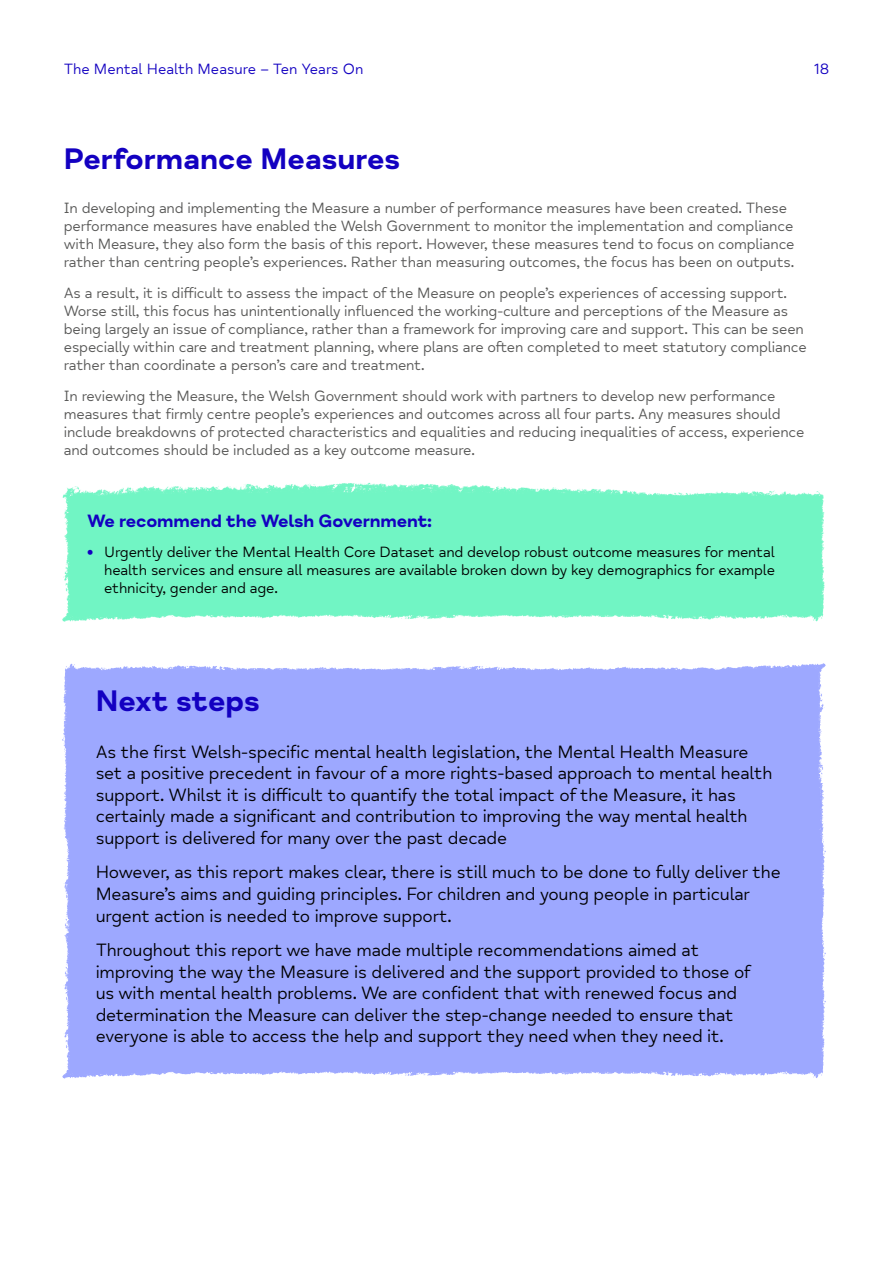
<style>
.page{position:relative;width:893px;height:1263px;background:#fff}
.page>*{position:absolute;margin:0;border:0;box-sizing:border-box;transform-origin:0 0}
.t1{font:700 30px "Mind Meridian";color:#1300c1}
.t2{font:18px/21.6px "Mind Meridian";letter-spacing:-.01em;color:#000}
.t3{font:700 18px "Mind Meridian";letter-spacing:-.01em;color:#1300c1}
.t4{font:15px/18px "Mind Meridian";letter-spacing:-.01em;color:#575756}
.t5{font:15px/18px "Mind Meridian";letter-spacing:-.01em;color:#000;text-align:justify}
.t6{font:15px "Mind Meridian";color:#1300c1}
.s1{font-weight:700;color:#1300c1}
</style>
<div class="page">
<img style="left:62px;top:574px;width:763px;height:48px">
<img style="left:62px;top:482px;width:763px;height:92px">
<img style="left:62px;top:1017px;width:763px;height:62px">
<div style="left:64px;top:838px;width:762px;height:78px;background:#9da8ff"></div>
<div style="left:62px;top:663px;width:764px;height:175px;background:#9da8ff"></div>
<p class="t6" style="left:64px;top:61px;width:301px">The Mental Health Measure – Ten Years On</p>
<p class="t6" style="left:814px;top:61px;width:17px">18</p>
<h1 class="t1" style="left:64px;top:141px;width:338px">Performance Measures</h1>
<p class="t4" style="left:64px;top:200px;width:732px">In developing and implementing the Measure a number of performance measures have been created. These performance measures have enabled the Welsh Government to monitor the implementation and compliance with Measure, they also form the basis of this report. However, these measures tend to focus on compliance rather than centring people’s experiences. Rather than measuring outcomes, the focus has been on outputs.</p>
<p class="t4" style="left:64px;top:284px;width:745px">As a result, it is difficult to assess the impact of the Measure on people’s experiences of accessing support.<br>Worse still, this focus has unintentionally influenced the working-culture and perceptions of the Measure as being largely an issue of compliance, rather than a framework for improving care and support. This can be seen especially within care and treatment planning, where plans are often completed to meet statutory compliance rather than coordinate a person’s care and treatment.</p>
<p class="t4" style="left:64px;top:387px;width:742px">In reviewing the Measure, the Welsh Government should work with partners to develop new performance measures that firmly centre people’s experiences and outcomes across all four parts. Any measures should include breakdowns of protected characteristics and equalities and reducing inequalities of access, experience and outcomes should be included as a key outcome measure.</p>
<p class="t3" style="left:87px;top:510px;width:347px">We recommend the Welsh Government:</p>
<p class="t5" style="left:104px;top:544px;width:672px;text-indent:-17px"><span class="s1">•</span> Urgently deliver the Mental Health Core Dataset and develop robust outcome measures for mental health services and ensure all measures are available broken down by key demographics for example ethnicity, gender and age.</p>
<h1 class="t1" style="left:96px;top:683px;width:166px">Next steps</h1>
<p class="t2" style="left:96px;top:741px;width:678px">As the first Welsh-specific mental health legislation, the Mental Health Measure set a positive precedent in favour of a more rights-based approach to mental health support. Whilst it is difficult to quantify the total impact of the Measure, it has certainly made a significant and contribution to improving the way mental health support is delivered for many over the past decade</p>
<p class="t2" style="left:96px;top:862px;width:687px">However, as this report makes clear, there is still much to be done to fully deliver the<br>Measure’s aims and guiding principles. For children and young people in particular urgent action is needed to improve support.</p>
<p class="t2" style="left:96px;top:939px;width:657px">Throughout this report we have made multiple recommendations aimed at improving the way the Measure is delivered and the support provided to those of us with mental health problems. We are confident that with renewed focus and determination the Measure can deliver the step-change needed to ensure that everyone is able to access the help and support they need when they need it.</p>
</div>
